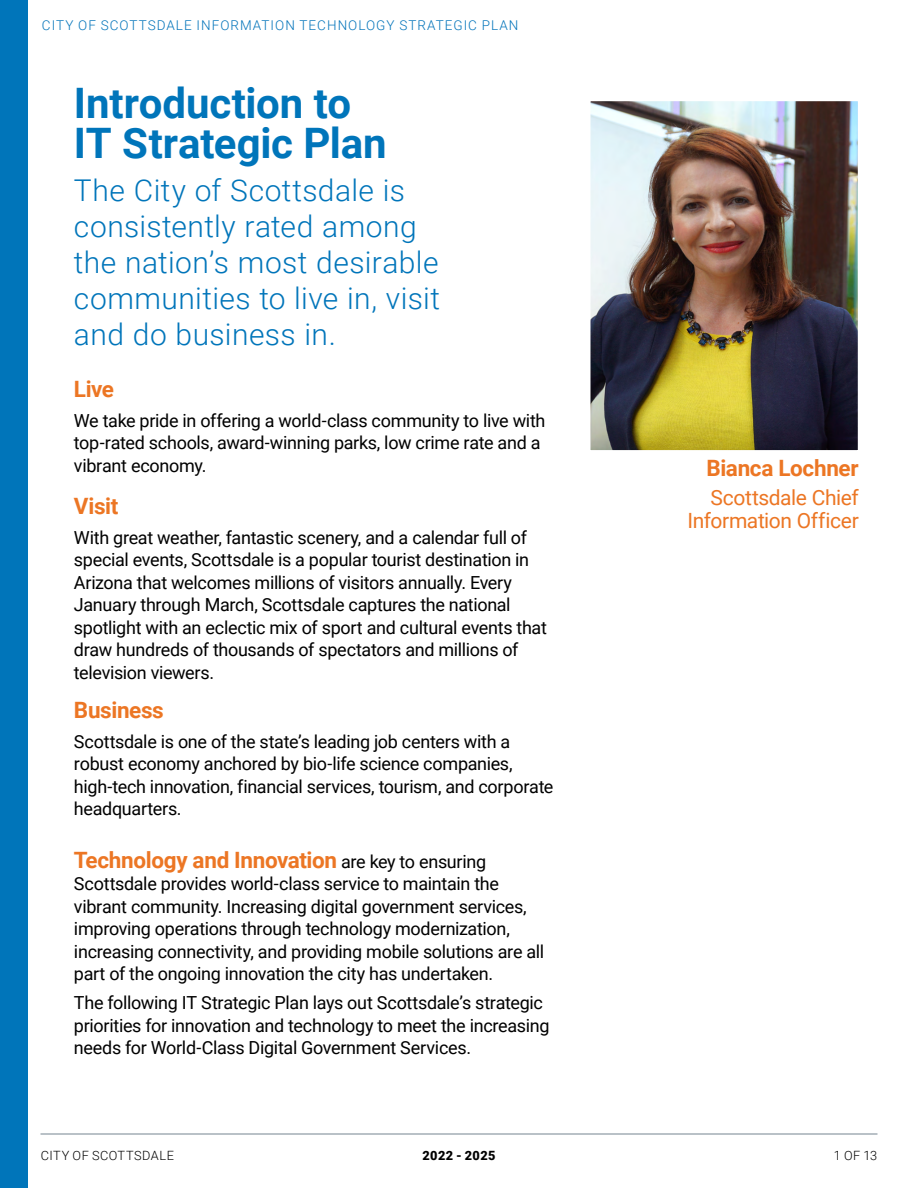
<style>
.page{position:relative;width:918px;height:1188px;background:#fff}
.page>*{position:absolute;margin:0;border:0;box-sizing:border-box;transform-origin:0 0}
.t1{font:700 42px/40.5px "Roboto";letter-spacing:-.005em;color:#0075ba}
.t2{font:300 30px/36px "Roboto";letter-spacing:.015em;color:#0075ba}
.t3{font:700 22.5px "Roboto";letter-spacing:-.015em;color:#ec7624}
.t4{font:21px/22.5px "Roboto";letter-spacing:-.02em;color:#ec7624;text-align:right}
.t5{font:18px/22.5px "Roboto";letter-spacing:-.015em;color:#000}
.t6{font:300 13.5px "Roboto";letter-spacing:.075em;color:#0374ba}
.t7{font:300 12.75px "Roboto";letter-spacing:.035em;color:#000}
.t8{font:900 12.75px "Roboto";letter-spacing:.025em;color:#000}
.s1{font-weight:400;font-size:18px;color:#000}
</style>
<div class="page">
<hr style="left:40px;top:1134px;width:838px;height:1px;background:#758591">
<img style="left:592px;top:103px;width:264px;height:346px">
<div style="left:589px;top:100px;width:270px;height:352px;border:2px solid #fff"></div>
<div style="left:0;top:0;width:28px;height:1188px;background:#0075ba"></div>
<p class="t6" style="left:42px;top:15px;width:478px">CITY OF SCOTTSDALE INFORMATION TECHNOLOGY STRATEGIC PLAN</p>
<h1 class="t1" style="left:74px;top:81px;width:314px">Introduction to<br>IT Strategic Plan</h1>
<h2 class="t2" style="left:74px;top:171px;width:368px">The City of Scottsdale is consistently rated among the nation’s most desirable communities to live in, visit and do business in.</h2>
<p class="t3" style="left:74px;top:374px;width:42px">Live</p>
<p class="t5" style="left:74px;top:408px;width:473px">We take pride in offering a world-class community to live with top-rated schools, award-winning parks, low crime rate and a vibrant economy.</p>
<p class="t3" style="left:74px;top:491px;width:46px">Visit</p>
<p class="t5" style="left:74px;top:525px;width:474px">With great weather, fantastic scenery, and a calendar full of special events, Scottsdale is a popular tourist destination in Arizona that welcomes millions of visitors annually. Every January through March, Scottsdale captures the national spotlight with an eclectic mix of sport and cultural events that draw hundreds of thousands of spectators and millions of television viewers.</p>
<p class="t3" style="left:74px;top:695px;width:91px">Business</p>
<p class="t5" style="left:74px;top:729px;width:481px">Scottsdale is one of the state’s leading job centers with a robust economy anchored by bio-life science companies, high-tech innovation, financial services, tourism, and corporate headquarters.</p>
<p class="t3" style="left:74px;top:844px;width:414px">Technology and Innovation <span class="s1">are key to ensuring</span></p>
<p class="t5" style="left:74px;top:872px;width:472px">Scottsdale provides world-class service to maintain the vibrant community. Increasing digital government services, improving operations through technology modernization, increasing connectivity, and providing mobile solutions are all part of the ongoing innovation the city has undertaken.</p>
<p class="t5" style="left:74px;top:991px;width:477px">The following IT Strategic Plan lays out Scottsdale’s strategic priorities for innovation and technology to meet the increasing needs for World-Class Digital Government Services.</p>
<p class="t3" style="left:706px;top:452px;width:154px">Bianca Lochner</p>
<p class="t4" style="left:688px;top:486px;width:173px">Scottsdale Chief<br>Information Officer</p>
<p class="t7" style="left:41px;top:1146px;width:135px">CITY OF SCOTTSDALE</p>
<p class="t8" style="left:423px;top:1146px;width:74px">2022 - 2025</p>
<p class="t7" style="left:834px;top:1146px;width:45px">1 OF 13</p>
</div>
